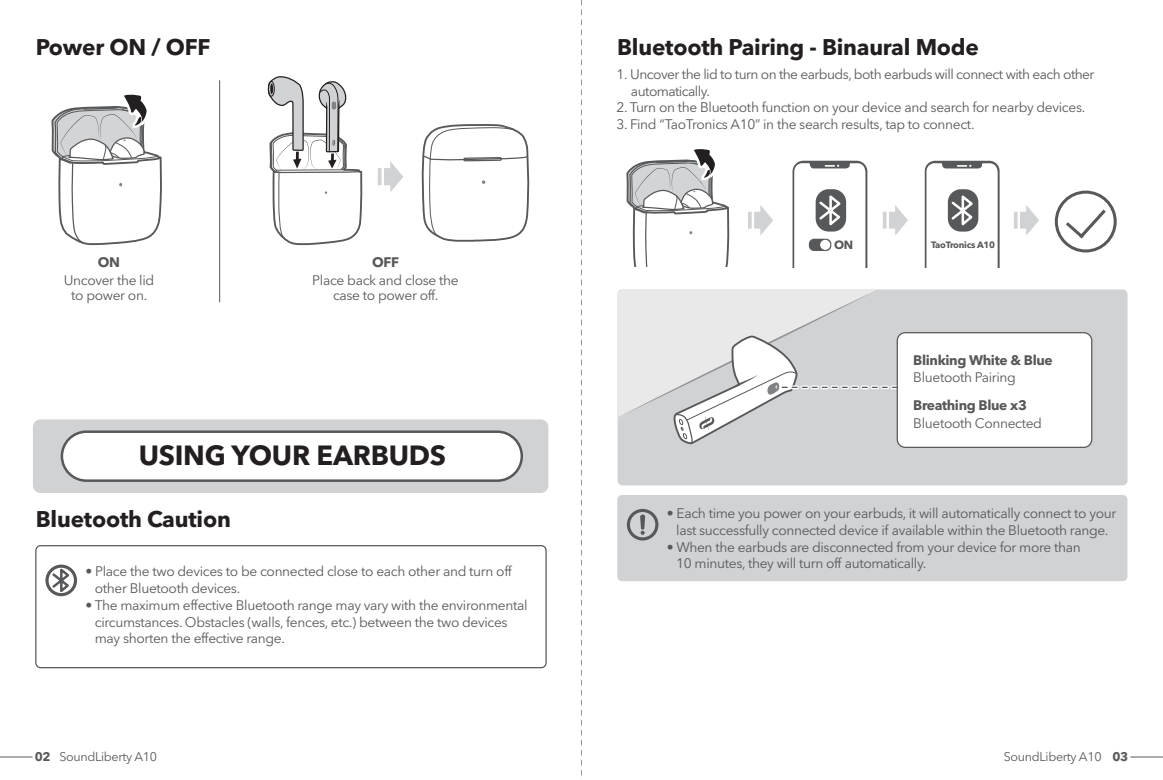
<style>
.page{position:relative;width:1163px;height:780px;background:#fff}
.page>*{position:absolute;margin:0;border:0;box-sizing:border-box;transform-origin:0 0}
.t1{font:700 27.5px "Avenir Next LT Pro";letter-spacing:-.01em;color:#231f20}
.t2{font:700 22.5px "Avenir Next LT Pro";letter-spacing:-.01em;color:#231f20}
.t3{font:13.75px/16.8px "Avenir Next LT Pro";letter-spacing:-.025em;color:#57585a}
.t4{font:700 13.75px "Avenir Next LT Pro";letter-spacing:-.025em;color:#57585a}
.t5{font:12.5px "Avenir Next LT Pro";letter-spacing:-.025em;color:#59595b}
.t6{font:700 11.75px "Avenir Next LT Pro";color:#57585a}
.t7{font:700 9.25px "Avenir Next LT Pro";letter-spacing:-.025em;color:#57585a}
.s1{font-weight:700}
</style>
<div class="page">
<hr style="left:0;top:756px;width:33px;height:1px;background:#59595b">
<hr style="left:1130px;top:756px;width:32px;height:1px;background:#59595b">
<svg style="left:51px;top:94px;width:111px;height:152px"></svg>
<svg style="left:378px;top:161px;width:25px;height:31px"></svg>
<svg style="left:421px;top:124px;width:109px;height:118px"></svg>
<div style="left:463px;top:157px;width:39px;height:4px;border:1px solid #57585a"></div>
<svg style="left:267px;top:76px;width:96px;height:170px"></svg>
<div style="left:33px;top:419px;width:515px;height:74px;background:#d1d2d4;border-radius:8px"></div>
<div style="left:62px;top:431px;width:459px;height:49px;background:#fff;border-radius:24px"></div>
<div style="left:61px;top:430px;width:462px;height:52px;border:2px solid #57585a;border-radius:24px"></div>
<div style="left:35px;top:545px;width:511px;height:123px;border:1px solid #57585a;border-radius:5px"></div>
<svg style="left:748px;top:205px;width:25px;height:30px"></svg>
<svg style="left:883px;top:205px;width:24px;height:30px"></svg>
<svg style="left:792px;top:161px;width:75px;height:106px"></svg>
<div style="left:808px;top:239px;width:23px;height:12px;background:#57585a;border-radius:5px"></div>
<div style="left:820px;top:240px;width:10px;height:10px;background:#fff;border-radius:50%"></div>
<svg style="left:924px;top:161px;width:75px;height:106px"></svg>
<svg style="left:1054px;top:190px;width:62px;height:62px"></svg>
<div style="left:1057px;top:193px;width:56px;height:56px;background:#fff;border-radius:50%"></div>
<svg style="left:1066px;top:209px;width:39px;height:29px"></svg>
<svg style="left:1014px;top:205px;width:24px;height:30px"></svg>
<div style="left:617px;top:289px;width:510px;height:196px;background:#d1d2d4;border-radius:5px"></div>
<div style="left:897px;top:333px;width:194px;height:114px;background:#fff;border-radius:8px"></div>
<div style="left:896px;top:332px;width:196px;height:116px;border:1px solid #57585a;border-radius:8px"></div>
<svg style="left:618px;top:289px;width:279px;height:156px"></svg>
<div style="left:617px;top:495px;width:510px;height:86px;background:#d1d2d4;border-radius:5px"></div>
<svg style="left:626px;top:509px;width:32px;height:31px"></svg>
<hr style="left:219px;top:81px;width:1px;height:221px;background:#57585a">
<svg style="left:45px;top:564px;width:32px;height:32px"></svg>
<svg style="left:626px;top:149px;width:103px;height:117px"></svg>
<h2 class="t2" style="left:36px;top:34px;width:176px">Power ON / OFF</h2>
<p class="t4" style="left:98px;top:254px;width:24px">ON</p>
<p class="t3" style="left:64px;top:272px;width:92px;line-height:15px;text-align:center">Uncover the lid to power on.</p>
<p class="t4" style="left:372px;top:254px;width:28px">OFF</p>
<p class="t3" style="left:312px;top:272px;width:148px;line-height:15px;text-align:center">Place back and close the case to power off.</p>
<h1 class="t1" style="left:139px;top:438px;width:309px">USING YOUR EARBUDS</h1>
<h2 class="t2" style="left:36px;top:505px;width:196px">Bluetooth Caution</h2>
<p class="t3" style="left:95px;top:563px;width:418px;text-indent:-9px">• Place the two devices to be connected close to each other and turn off other Bluetooth devices.</p>
<p class="t3" style="left:95px;top:596px;width:434px;text-indent:-9px">• The maximum effective Bluetooth range may vary with the environmental circumstances. Obstacles (walls, fences, etc.) between the two devices may shorten the effective range.</p>
<h2 class="t2" style="left:617px;top:34px;width:363px">Bluetooth Pairing - Binaural Mode</h2>
<p class="t3" style="left:631px;top:66px;width:465px;text-indent:-14px">1. Uncover the lid to turn on the earbuds, both earbuds will connect with each other automatically.</p>
<p class="t3" style="left:616px;top:99px;width:470px">2. Turn on the Bluetooth function on your device and search for nearby devices.</p>
<p class="t3" style="left:616px;top:116px;width:359px">3. Find “TaoTronics A10” in the search results, tap to connect.</p>
<p class="t6" style="left:834px;top:238px;width:21px">ON</p>
<p class="t7" style="left:930px;top:239px;width:66px">TaoTronics A10</p>
<p class="t4" style="left:913px;top:351px;width:141px">Blinking White &amp; Blue</p>
<p class="t3" style="left:913px;top:369px;width:104px">Bluetooth Pairing</p>
<p class="t4" style="left:913px;top:397px;width:115px">Breathing Blue x3</p>
<p class="t3" style="left:913px;top:414px;width:130px">Bluetooth Connected</p>
<p class="t3" style="left:666px;top:505px;width:451px;text-align:center">• Each time you power on your earbuds, it will automatically connect to your last successfully connected device if available within the Bluetooth range.</p>
<p class="t3" style="left:676px;top:538px;width:406px;text-indent:-9px">• When the earbuds are disconnected from your device for more than<br>10 minutes, they will turn off automatically.</p>
<p class="t5" style="left:35px;top:749px;width:124px"><span class="s1">02</span> SoundLiberty A10</p>
<p class="t5" style="left:1003px;top:749px;width:126px">SoundLiberty A10 <span class="s1">03</span></p>
</div>
